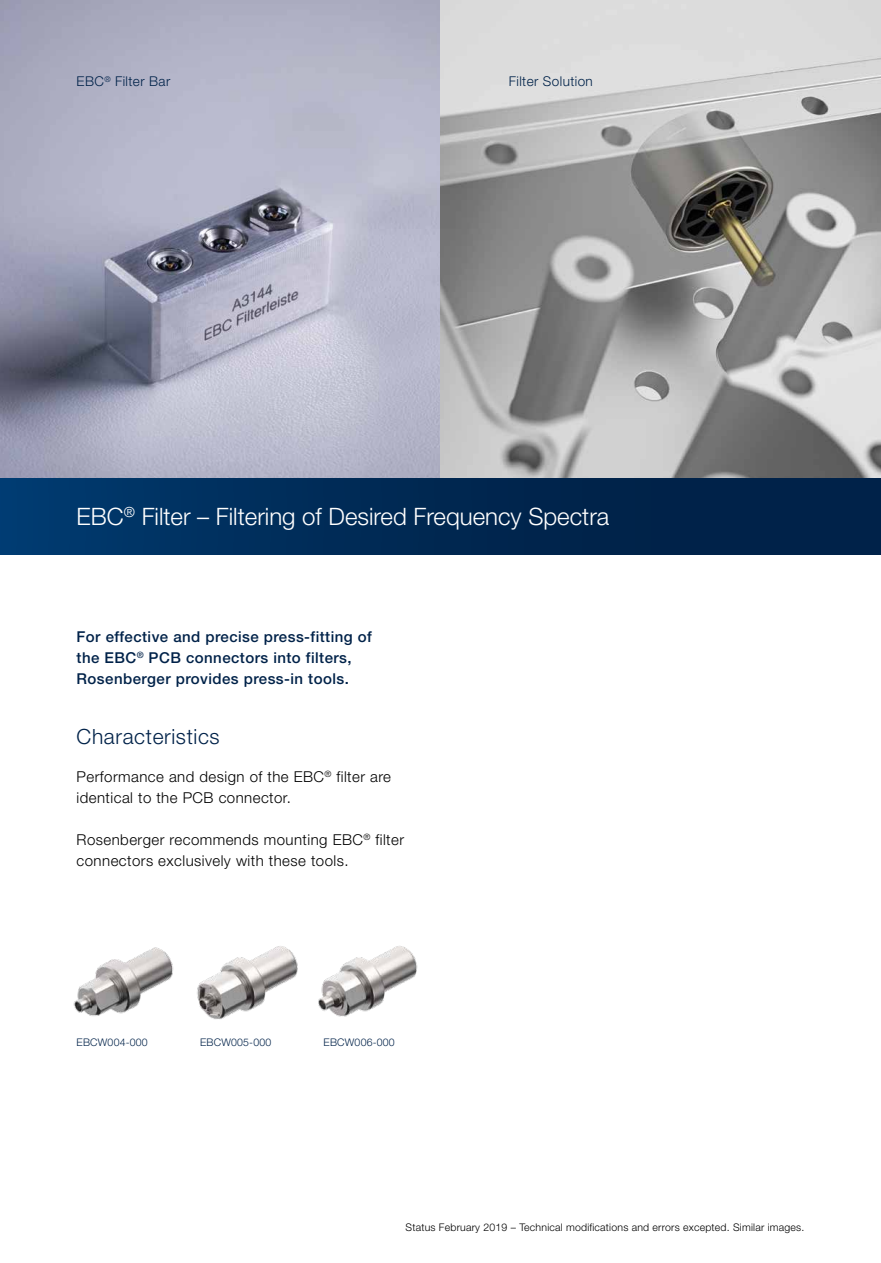
<style>
.page{position:relative;width:881px;height:1263px;background:#fff}
.page>*{position:absolute;margin:0;border:0;box-sizing:border-box;transform-origin:0 0}
.t1{font:300 24px "Helvetica Neue LT Pro";color:#fff}
.t2{font:300 21px "Helvetica Neue LT Pro";letter-spacing:.03em;color:#002249}
.t3{font:300 15px/21px "Helvetica Neue LT Pro";letter-spacing:.03em;color:#000}
.t4{font:500 15px/21px "Helvetica Neue LT Pro";letter-spacing:.03em;color:#002249}
.t5{font:300 13.5px "Helvetica Neue LT Pro";letter-spacing:.03em;color:#002249}
.t6{font:300 10.5px "Helvetica Neue LT Pro";letter-spacing:.02em;color:#000}
.t7{font:300 10.5px "Helvetica Neue LT Pro";letter-spacing:.02em;color:#002249}
</style>
<div class="page">
<img style="left:0;top:0;width:440px;height:478px">
<img style="left:440px;top:0;width:440px;height:478px">
<div style="left:0;top:478px;width:880px;height:77px;background:linear-gradient(to right,#00386b,#001d40)"></div>
<img style="left:73px;top:954px;width:68px;height:62px">
<img style="left:141px;top:947px;width:123px;height:72px">
<img style="left:264px;top:946px;width:154px;height:71px">
<p class="t5" style="left:77px;top:73px;width:95px">EBC<sup>®</sup> Filter Bar</p>
<p class="t5" style="left:508px;top:73px;width:85px">Filter Solution</p>
<h1 class="t1" style="left:77px;top:502px;width:534px">EBC<sup>®</sup> Filter – Filtering of Desired Frequency Spectra</h1>
<p class="t4" style="left:77px;top:626px;width:297px">For effective and precise press-fitting of the EBC<sup>®</sup> PCB connectors into filters,<br>Rosenberger provides press-in tools.</p>
<h2 class="t2" style="left:77px;top:723px;width:145px">Characteristics</h2>
<p class="t3" style="left:77px;top:765px;width:316px">Performance and design of the EBC<sup>®</sup> filter are identical to the PCB connector.</p>
<p class="t3" style="left:77px;top:828px;width:329px">Rosenberger recommends mounting EBC<sup>®</sup> filter connectors exclusively with these tools.</p>
<p class="t7" style="left:77px;top:1036px;width:73px">EBCW004-000</p>
<p class="t7" style="left:200px;top:1036px;width:73px">EBCW005-000</p>
<p class="t7" style="left:323px;top:1036px;width:73px">EBCW006-000</p>
<p class="t6" style="left:405px;top:1221px;width:400px">Status February 2019 – Technical modifications and errors excepted. Similar images.</p>
</div>
